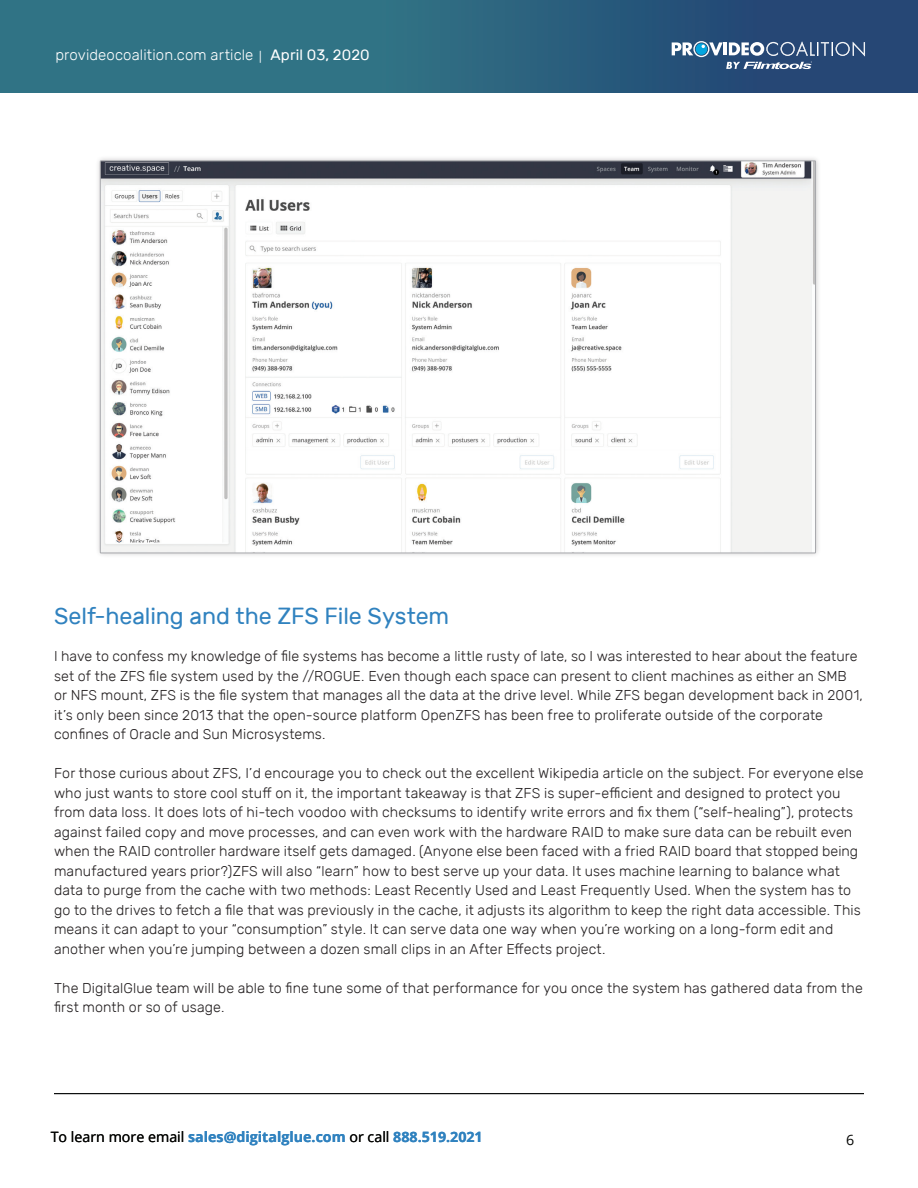
<style>
.page{position:relative;width:918px;height:1188px;background:#fff}
.page>*{position:absolute;margin:0;border:0;box-sizing:border-box;transform-origin:0 0}
.t1{font:23.25px "Rubik";letter-spacing:-.005em;color:#3082bf}
.t2{font:300 15px "Rubik";letter-spacing:.005em;color:#fff}
.t3{font:300 14.25px/19.5px "Rubik";letter-spacing:.005em;color:#231f20}
.t4{font:700 14.25px "Open Sans";color:#3082bf}
.t5{font:14.25px "Open Sans";color:#040503}
.s1{font-family:"Open Sans";font-weight:400;font-size:12px}
.s2{font-weight:400}
.s3{font-weight:400;color:#040503}
</style>
<div class="page">
<div style="left:0;top:0;width:918px;height:93px;background:linear-gradient(to right,#33808a,#244574)"></div>
<svg style="left:672px;top:41px;width:193px;height:28px;background:#587698"></svg>
<hr style="left:54px;top:1093px;width:810px;height:1px;background:#0b0d0d">
<div style="left:95px;top:155px;width:726px;height:404px;background:#231f20;opacity:.25"></div>
<img style="left:102px;top:163px;width:712px;height:388px">
<p class="t2" style="left:56px;top:47px;width:316px">provideocoalition.com article <span class="s1">|</span> <span class="s2">April 03, 2020</span></p>
<p class="t1" style="left:54px;top:603px;width:397px">Self-healing and the ZFS File System</p>
<p class="t3" style="left:54px;top:647px;width:810px">I have to confess my knowledge of file systems has become a little rusty of late, so I was interested to hear about the feature set of the ZFS file system used by the //ROGUE. Even though each space can present to client machines as either an SMB or NFS mount, ZFS is the file system that manages all the data at the drive level. While ZFS began development back in 2001, it’s only been since 2013 that the open-source platform OpenZFS has been free to proliferate outside of the corporate confines of Oracle and Sun Microsystems.</p>
<p class="t3" style="left:54px;top:764px;width:811px">For those curious about ZFS, I’d encourage you to check out the excellent Wikipedia article on the subject. For everyone else who just wants to store cool stuff on it, the important takeaway is that ZFS is super-efficient and designed to protect you from data loss. It does lots of hi-tech voodoo with checksums to identify write errors and fix them (“self-healing”), protects against failed copy and move processes, and can even work with the hardware RAID to make sure data can be rebuilt even when the RAID controller hardware itself gets damaged. (Anyone else been faced with a fried RAID board that stopped being manufactured years prior?)ZFS will also “learn” how to best serve up your data. It uses machine learning to balance what data to purge from the cache with two methods: Least Recently Used and Least Frequently Used. When the system has to go to the drives to fetch a file that was previously in the cache, it adjusts its algorithm to keep the right data accessible. This means it can adapt to your “consumption” style. It can serve data one way when you’re working on a long-form edit and another when you’re jumping between a dozen small clips in an After Effects project.</p>
<p class="t3" style="left:54px;top:978px;width:810px">The DigitalGlue team will be able to fine tune some of that performance for you once the system has gathered data from the first month or so of usage.</p>
<p class="t4" style="left:51px;top:1126px;width:433px"><span class="s3">To learn more email</span> sales@digitalglue.com <span class="s3">or call</span> 888.519.2021</p>
<p class="t5" style="left:846px;top:1131px;width:10px">6</p>
</div>
